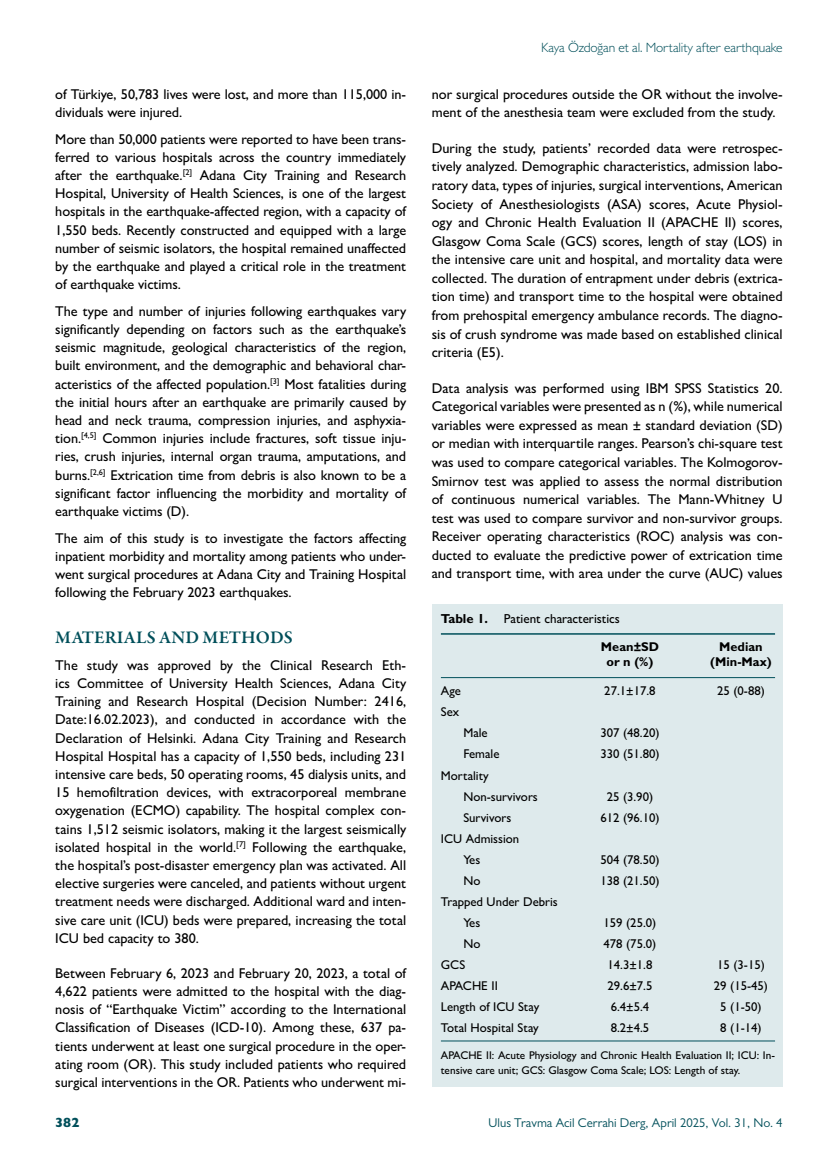
<style>
.page{position:relative;width:838px;height:1170px;background:#fff}
.page>*{position:absolute;margin:0;border:0;box-sizing:border-box;transform-origin:0 0}
.t1{font:600 18px "Garamond Premr Pro";letter-spacing:.005em;color:#004f5a}
.t2{font:500 14.25px/18.1px "Gill Sans MT Pro";color:#000;text-align:justify}
.t3{font:300 13.5px "Gill Sans MT Pro";letter-spacing:-.005em;color:#004f5a}
.t4{font:800 13.5px "Gill Sans MT Pro";color:#004f5a}
.t5{font:500 13.05px "Gill Sans MT Pro";color:#000}
.t6{font:500 12.75px/21px "Gill Sans MT Pro";color:#000}
.t7{font:12.75px "Gill Sans MT Pro";color:#004f5a}
.t8{font:700 12.75px "Gill Sans MT Pro";color:#000}
.t9{font:500 11.25px/15px "Gill Sans MT Pro";color:#000}
.s1{font-weight:700}
</style>
<div class="page">
<div style="left:432px;top:604px;width:350px;height:482px;background:#deeaec"></div>
<hr style="left:441px;top:633px;width:334px;height:1px;background:#004f5a">
<hr style="left:441px;top:677px;width:334px;height:1px;background:#004f5a">
<hr style="left:441px;top:1040px;width:334px;height:1px;background:#004f5a">
<p class="t2" style="left:55px;top:85px;width:352px">of Türkiye, 50,783 lives were lost, and more than 115,000 in&shy;dividuals were injured.</p>
<p class="t2" style="left:55px;top:130px;width:352px">More than 50,000 patients were reported to have been trans&shy;ferred to various hospitals across the country immediately after the earthquake.<sup>[2]</sup> Adana City Training and Research Hospital, University of Health Sciences, is one of the largest hospitals in the earthquake-affected region, with a capacity of 1,550 beds. Recently constructed and equipped with a large number of seismic isolators, the hospital remained unaffected by the earthquake and played a critical role in the treatment of earthquake victims.</p>
<p class="t2" style="left:55px;top:302px;width:352px">The type and number of injuries following earthquakes vary significantly depending on factors such as the earthquake’s seismic magnitude, geological characteristics of the region, built environment, and the demographic and behavioral char&shy;acteristics of the affected population.<sup>[3]</sup> Most fatalities during the initial hours after an earthquake are primarily caused by head and neck trauma, compression injuries, and asphyxia&shy;tion.<sup>[4,5]</sup> Common injuries include fractures, soft tissue inju&shy;ries, crush injuries, internal organ trauma, amputations, and burns.<sup>[2,6]</sup> Extrication time from debris is also known to be a significant factor influencing the morbidity and mortality of earthquake victims (D).</p>
<p class="t2" style="left:55px;top:528px;width:352px">The aim of this study is to investigate the factors affecting inpatient morbidity and mortality among patients who under&shy;went surgical procedures at Adana City and Training Hospital following the February 2023 earthquakes.</p>
<p class="t1" style="left:55px;top:626px;width:239px">MATERIALS AND METHODS</p>
<p class="t2" style="left:55px;top:655px;width:352px">The study was approved by the Clinical Research Eth&shy;ics Committee of University Health Sciences, Adana City Training and Research Hospital (Decision Number: 2416, Date:16.02.2023), and conducted in accordance with the Declaration of Helsinki. Adana City Training and Research Hospital Hospital has a capacity of 1,550 beds, including 231 intensive care beds, 50 operating rooms, 45 dialysis units, and 15 hemofiltration devices, with extracorporeal membrane oxygenation (ECMO) capability. The hospital complex con&shy;tains 1,512 seismic isolators, making it the largest seismically isolated hospital in the world.<sup>[7]</sup> Following the earthquake, the hospital’s post-disaster emergency plan was activated. All elective surgeries were canceled, and patients without urgent treatment needs were discharged. Additional ward and inten&shy;sive care unit (ICU) beds were prepared, increasing the total ICU bed capacity to 380.</p>
<p class="t2" style="left:55px;top:963px;width:352px">Between February 6, 2023 and February 20, 2023, a total of 4,622 patients were admitted to the hospital with the diag&shy;nosis of “Earthquake Victim” according to the International Classification of Diseases (ICD-10). Among these, 637 pa&shy;tients underwent at least one surgical procedure in the oper&shy;ating room (OR). This study included patients who required surgical interventions in the OR. Patients who underwent mi-</p>
<p class="t3" style="left:541px;top:39px;width:243px">Kaya Özdoğan et al. Mortality after earthquake</p>
<p class="t2" style="left:432px;top:85px;width:352px;line-height:18.6px">nor surgical procedures outside the OR without the involve&shy;ment of the anesthesia team were excluded from the study.</p>
<p class="t2" style="left:432px;top:139px;width:352px;line-height:18.6px">During the study, patients’ recorded data were retrospec&shy;tively analyzed. Demographic characteristics, admission labo&shy;ratory data, types of injuries, surgical interventions, American Society of Anesthesiologists (ASA) scores, Acute Physiol&shy;ogy and Chronic Health Evaluation II (APACHE II) scores, Glasgow Coma Scale (GCS) scores, length of stay (LOS) in the intensive care unit and hospital, and mortality data were collected. The duration of entrapment under debris (extrica&shy;tion time) and transport time to the hospital were obtained from prehospital emergency ambulance records. The diagno&shy;sis of crush syndrome was made based on established clinical criteria (E5).</p>
<p class="t2" style="left:432px;top:378px;width:352px;line-height:18.6px">Data analysis was performed using IBM SPSS Statistics 20.<br>Categorical variables were presented as n (%), while numerical variables were expressed as mean ± standard deviation (SD) or median with interquartile ranges. Pearson’s chi-square test was used to compare categorical variables. The Kolmogorov-Smirnov test was applied to assess the normal distribution of continuous numerical variables. The Mann-Whitney U test was used to compare survivor and non-survivor groups.<br>Receiver operating characteristics (ROC) analysis was con&shy;ducted to evaluate the predictive power of extrication time and transport time, with area under the curve (AUC) values</p>
<p class="t5" style="left:441px;top:610px;width:181px"><span class="s1">Table 1.</span> Patient characteristics</p>
<p class="t8" style="left:601px;top:638px;width:60px">Mean±SD</p>
<p class="t8" style="left:719px;top:638px;width:45px">Median</p>
<p class="t8" style="left:606px;top:653px;width:48px">or n (%)</p>
<p class="t8" style="left:710px;top:653px;width:63px">(Min-Max)</p>
<p class="t6" style="left:441px;top:680px;width:22px">Age</p>
<p class="t6" style="left:604px;top:680px;width:53px">27.1±17.8</p>
<p class="t6" style="left:717px;top:680px;width:49px">25 (0-88)</p>
<p class="t6" style="left:441px;top:701px;width:20px">Sex</p>
<p class="t6" style="left:463px;top:722px;width:26px">Male</p>
<p class="t6" style="left:600px;top:722px;width:61px">307 (48.20)</p>
<p class="t6" style="left:463px;top:743px;width:38px">Female</p>
<p class="t6" style="left:600px;top:743px;width:61px">330 (51.80)</p>
<p class="t6" style="left:463px;top:764px;width:76px;text-indent:-23px">Mortality<br>Non-survivors</p>
<p class="t6" style="left:606px;top:785px;width:48px">25 (3.90)</p>
<p class="t6" style="left:463px;top:806px;width:49px">Survivors</p>
<p class="t6" style="left:600px;top:806px;width:61px">612 (96.10)</p>
<p class="t6" style="left:463px;top:827px;width:57px;text-indent:-23px">ICU Admission<br>Yes</p>
<p class="t6" style="left:600px;top:848px;width:61px">504 (78.50)</p>
<p class="t6" style="left:463px;top:869px;width:18px">No</p>
<p class="t6" style="left:600px;top:869px;width:61px">138 (21.50)</p>
<p class="t6" style="left:463px;top:890px;width:96px;text-indent:-23px">Trapped Under Debris<br>Yes</p>
<p class="t6" style="left:603px;top:911px;width:54px">159 (25.0)</p>
<p class="t6" style="left:463px;top:932px;width:18px">No</p>
<p class="t6" style="left:603px;top:932px;width:54px">478 (75.0)</p>
<p class="t6" style="left:441px;top:953px;width:26px">GCS</p>
<p class="t6" style="left:607px;top:953px;width:46px">14.3±1.8</p>
<p class="t6" style="left:717px;top:953px;width:49px">15 (3-15)</p>
<p class="t6" style="left:441px;top:974px;width:58px">APACHE II</p>
<p class="t6" style="left:607px;top:974px;width:46px">29.6±7.5</p>
<p class="t6" style="left:714px;top:974px;width:56px">29 (15-45)</p>
<p class="t6" style="left:441px;top:995px;width:100px">Length of ICU Stay</p>
<p class="t6" style="left:610px;top:995px;width:40px">6.4±5.4</p>
<p class="t6" style="left:720px;top:995px;width:43px">5 (1-50)</p>
<p class="t6" style="left:441px;top:1016px;width:99px">Total Hospital Stay</p>
<p class="t6" style="left:610px;top:1016px;width:40px">8.2±4.5</p>
<p class="t6" style="left:720px;top:1016px;width:43px">8 (1-14)</p>
<p class="t9" style="left:441px;top:1047px;width:336px">APACHE II: Acute Physiology and Chronic Health Evaluation II; ICU: In&shy;tensive care unit; GCS: Glasgow Coma Scale; LOS: Length of stay.</p>
<p class="t4" style="left:55px;top:1114px;width:26px">382</p>
<p class="t7" style="left:488px;top:1115px;width:295px">Ulus Travma Acil Cerrahi Derg, April 2025, Vol. 31, No. 4</p>
</div>
